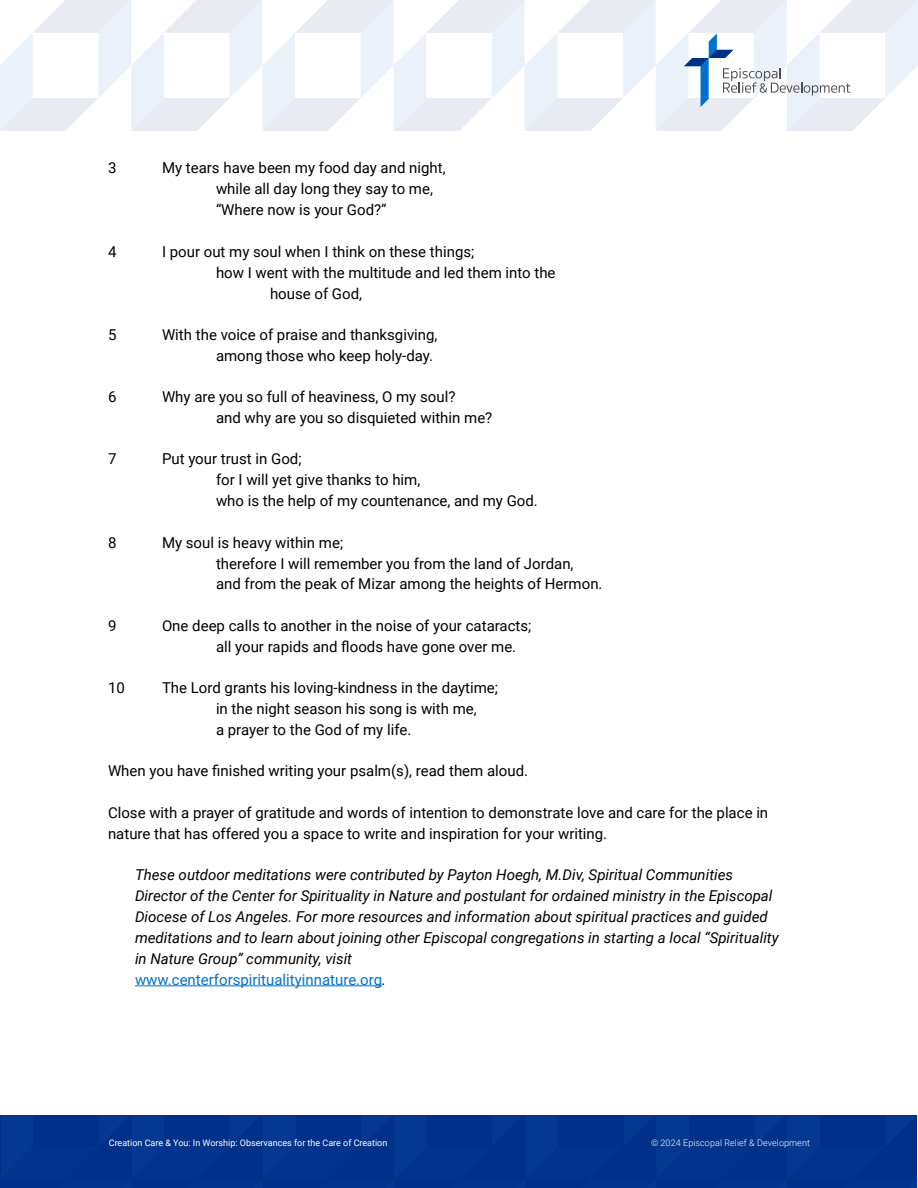
<style>
.page{position:relative;width:918px;height:1188px;background:#fff}
.page>*{position:absolute;margin:0;border:0;box-sizing:border-box;transform-origin:0 0}
.t1{font:15px/21px "Roboto";color:#000}
.t2{font:italic 15px/21px "Roboto";color:#000}
.t3{font:9px "Roboto";color:#fff}
.t4{font:300 9px "Roboto";letter-spacing:.01em;color:#fff}
.s1{font-style:normal;color:#0072ce}
</style>
<div class="page">
<div style="left:1px;top:1116px;width:917px;height:72px;background:#03348c"></div>
<svg style="left:0;top:0;width:918px;height:131px"></svg>
<hr style="left:135px;top:985px;width:247px;height:1px;background:#0072ce">
<p class="t1" style="left:108px;top:157px;width:10px">3</p>
<p class="t1" style="left:216px;top:157px;width:231px;text-indent:-54px">My tears have been my food day and night, while all day long they say to me, “Where now is your God?”</p>
<p class="t1" style="left:108px;top:240px;width:10px">4</p>
<p class="t1" style="left:162px;top:240px;width:314px">I pour out my soul when I think on these things;</p>
<p class="t1" style="left:216px;top:261px;width:341px">how I went with the multitude and led them into the</p>
<p class="t1" style="left:270px;top:282px;width:94px">house of God,</p>
<p class="t1" style="left:108px;top:323px;width:10px">5</p>
<p class="t1" style="left:162px;top:323px;width:277px;text-align:right">With the voice of praise and thanksgiving, among those who keep holy-day.</p>
<p class="t1" style="left:108px;top:386px;width:10px">6</p>
<p class="t1" style="left:216px;top:386px;width:278px;text-indent:-54px">Why are you so full of heaviness, O my soul?<br>and why are you so disquieted within me?</p>
<p class="t1" style="left:108px;top:448px;width:10px">7</p>
<p class="t1" style="left:216px;top:448px;width:323px;text-indent:-54px">Put your trust in God;<br>for I will yet give thanks to him,<br>who is the help of my countenance, and my God.</p>
<p class="t1" style="left:108px;top:531px;width:10px">8</p>
<p class="t1" style="left:216px;top:531px;width:388px;text-indent:-54px">My soul is heavy within me;<br>therefore I will remember you from the land of Jordan,<br>and from the peak of Mizar among the heights of Hermon.</p>
<p class="t1" style="left:108px;top:614px;width:10px">9</p>
<p class="t1" style="left:216px;top:614px;width:317px;text-indent:-54px">One deep calls to another in the noise of your cataracts; all your rapids and floods have gone over me.</p>
<p class="t1" style="left:108px;top:677px;width:18px">10</p>
<p class="t1" style="left:216px;top:677px;width:284px;text-indent:-54px">The Lord grants his loving-kindness in the daytime; in the night season his song is with me,<br>a prayer to the God of my life.</p>
<p class="t1" style="left:108px;top:760px;width:422px">When you have finished writing your psalm(s), read them aloud.</p>
<p class="t1" style="left:108px;top:801px;width:662px">Close with a prayer of gratitude and words of intention to demonstrate love and care for the place in nature that has offered you a space to write and inspiration for your writing.</p>
<p class="t2" style="left:135px;top:863px;width:645px">These outdoor meditations were contributed by Payton Hoegh, M.Div, Spiritual Communities Director of the Center for Spirituality in Nature and postulant for ordained ministry in the Episcopal Diocese of Los Angeles. For more resources and information about spiritual practices and guided meditations and to learn about joining other Episcopal congregations in starting a local “Spirituality in Nature Group” community, visit<br><span class="s1">www.centerforspiritualityinnature.org</span>.</p>
<p class="t3" style="left:109px;top:1136px;width:280px">Creation Care &amp; You: In Worship: Observances for the Care of Creation</p>
<p class="t4" style="left:651px;top:1136px;width:160px">© 2024 Episcopal Relief &amp; Development</p>
</div>
